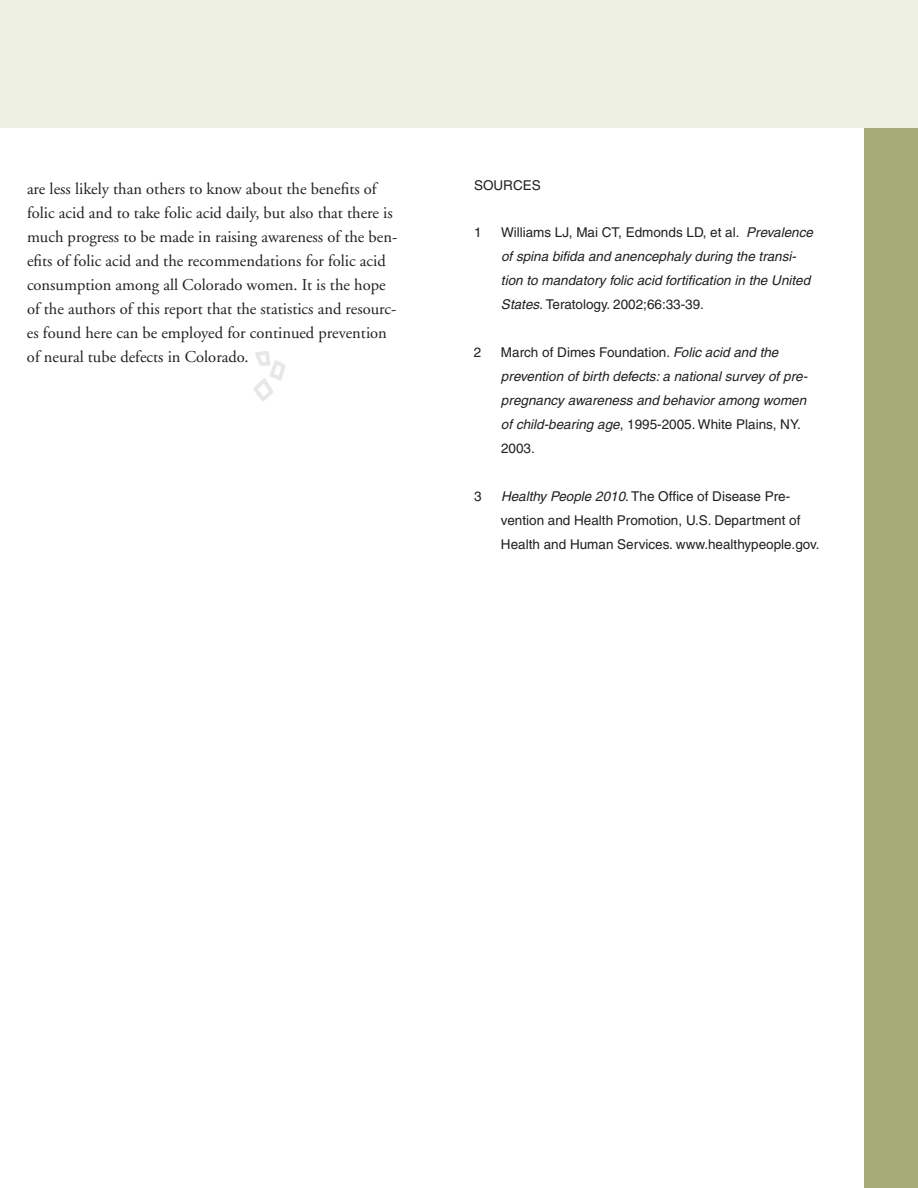
<style>
.page{position:relative;width:918px;height:1188px;background:#fff}
.page>*{position:absolute;margin:0;border:0;box-sizing:border-box;transform-origin:0 0}
.t1{font:500 63px "Mini Pics Confetti";color:#e6e7e9}
.t2{font:16.5px/24px "Adobe Garamond";color:#231f20}
.t3{font:italic 13.5px/24px "Helvetica";color:#231f20}
.t4{font:13.5px/24px "Helvetica";color:#231f20}
.s1{font-style:normal}
.s2{font-style:italic}
</style>
<div class="page">
<div style="left:864px;top:0;width:54px;height:1188px;background:#a6ab78"></div>
<div style="left:0;top:0;width:918px;height:128px;background:#eeefe3"></div>
<p class="t2" style="left:27px;top:177px;width:372px">are less likely than others to know about the benefits of folic acid and to take folic acid daily, but also that there is much progress to be made in raising awareness of the ben&shy;efits of folic acid and the recommendations for folic acid consumption among all Colorado women. It is the hope of the authors of this report that the statistics and resourc&shy;es found here can be employed for continued prevention of neural tube defects in Colorado.</p>
<p class="t4" style="left:474px;top:174px;width:68px">SOURCES</p>
<p class="t4" style="left:474px;top:221px;width:9px">1</p>
<p class="t3" style="left:501px;top:221px;width:314px"><span class="s1">Williams LJ, Mai CT, Edmonds LD, et al.</span> Prevalence of spina bifida and anencephaly during the transi&shy;tion to mandatory folic acid fortification in the United States. <span class="s1">Teratology. 2002;66:33-39.</span></p>
<p class="t4" style="left:474px;top:341px;width:9px">2</p>
<p class="t3" style="left:501px;top:341px;width:307px"><span class="s1">March of Dimes Foundation.</span> Folic acid and the prevention of birth defects: a national survey of pre&shy;pregnancy awareness and behavior among women of child-bearing age<span class="s1">, 1995-2005. White Plains, NY.<br>2003.</span></p>
<p class="t4" style="left:474px;top:485px;width:9px">3</p>
<p class="t4" style="left:501px;top:485px;width:320px"><span class="s2">Healthy People 2010</span>. The Office of Disease Pre&shy;vention and Health Promotion, U.S. Department of<br>Health and Human Services. www.healthypeople.gov.</p>
<h1 class="t1" style="left:252px;top:347px;width:37px">=</h1>
</div>
